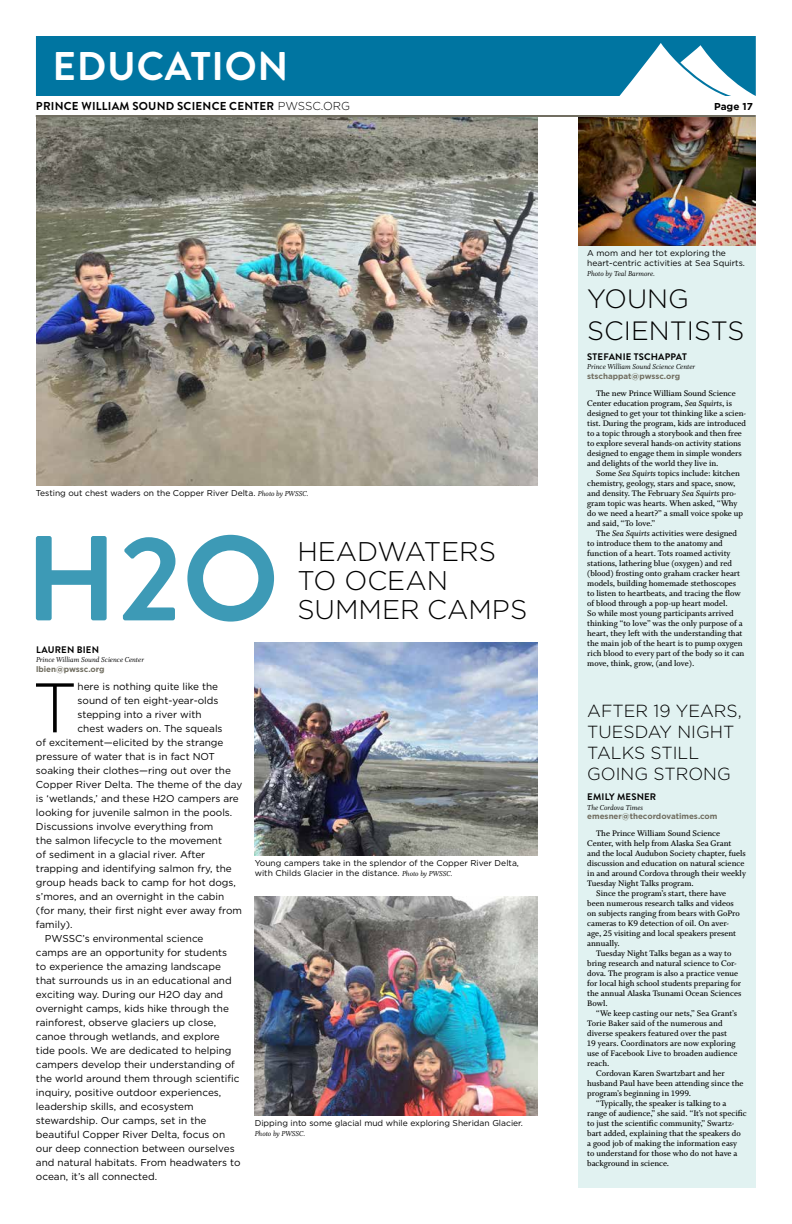
<style>
.page{position:relative;width:792px;height:1224px;background:#fff}
.page>*{position:absolute;margin:0;border:0;box-sizing:border-box;transform-origin:0 0}
.t1{font:700 120.5px "Brandon Grotesque";color:#3d9ab6}
.t2{font:300 70px "Gotham";color:#000}
.t3{font:700 40px "Brandon Grotesque";letter-spacing:.02em;color:#fff}
.t4{font:300 27px/29px "Gotham";color:#000}
.t5{font:300 26.5px/31.8px "Gotham";color:#000}
.t6{font:300 17.5px/21px "Gotham";color:#000}
.t7{font:700 11.5px "Brandon Grotesque";letter-spacing:.02em;color:#000}
.t8{font:10px "Gotham";color:#000}
.t9{font:700 10px "Gotham";color:#000}
.t10{font:700 9.5px "Brandon Grotesque";letter-spacing:.02em;color:#000}
.t11{font:9px/10px "Whitman Semibold LF";color:#000}
.t12{font:8.5px/10px "Gotham";color:#000}
.t13{font:8px "Whitman Italic LF";color:#000}
.t14{font:700 8px "Gotham";color:#716e61}
.s1{font-family:"Gotham";font-weight:300}
.s2{font-family:"Whitman Italic LF";font-size:8px}
.s3{font-family:"Whitman Semibold Italic LF"}
</style>
<div class="page">
<svg style="left:36px;top:36px;width:720px;height:60px;background:#1681a9"></svg>
<hr style="left:36px;top:115px;width:720px;height:2px;background:#716e61">
<div style="left:578px;top:117px;width:178px;height:1071px;background:#e1f2f1"></div>
<img style="left:36px;top:117px;width:501px;height:369px">
<img style="left:255px;top:642px;width:282px;height:214px">
<img style="left:255px;top:896px;width:282px;height:220px">
<img style="left:578px;top:117px;width:178px;height:129px">
<h3 class="t3" style="left:52px;top:38px;width:238px">EDUCATION</h3>
<p class="t7" style="left:36px;top:98px;width:316px">PRINCE WILLIAM SOUND SCIENCE CENTER <span class="s1">PWSSC.ORG</span></p>
<p class="t9" style="left:714px;top:100px;width:40px">Page 17</p>
<p class="t12" style="left:36px;top:488px;width:274px">Testing out chest waders on the Copper River Delta. <span class="s2">Photo by PWSSC.</span></p>
<h1 class="t1" style="left:25px;top:495px;width:255px">H2O</h1>
<h3 class="t4" style="left:297px;top:536px;width:231px">HEADWATERS<br>TO OCEAN<br>SUMMER CAMPS</h3>
<p class="t10" style="left:36px;top:643px;width:64px">LAUREN BIEN</p>
<p class="t13" style="left:36px;top:655px;width:109px">Prince William Sound Science Center</p>
<p class="t14" style="left:36px;top:664px;width:70px">lbien@pwssc.org</p>
<h2 class="t2" style="left:32px;top:663px;width:47px">T</h2>
<p class="t8" style="left:78px;top:680px;width:142px">here is nothing quite like the</p>
<p class="t8" style="left:78px;top:694px;width:142px">sound of ten eight-year-olds</p>
<p class="t8" style="left:78px;top:708px;width:125px">stepping into a river with</p>
<p class="t8" style="left:78px;top:722px;width:147px">chest waders on. The squeals</p>
<p class="t8" style="left:36px;top:736px;width:189px">of excitement—elicited by the strange</p>
<p class="t8" style="left:36px;top:750px;width:181px">pressure of water that is in fact NOT</p>
<p class="t8" style="left:36px;top:764px;width:196px">soaking their clothes—ring out over the</p>
<p class="t8" style="left:36px;top:778px;width:208px">Copper River Delta. The theme of the day</p>
<p class="t8" style="left:36px;top:792px;width:204px">is ‘wetlands,’ and these H2O campers are</p>
<p class="t8" style="left:36px;top:806px;width:198px">looking for juvenile salmon in the pools.</p>
<p class="t8" style="left:36px;top:820px;width:179px">Discussions involve everything from</p>
<p class="t8" style="left:36px;top:834px;width:188px">the salmon lifecycle to the movement</p>
<p class="t8" style="left:36px;top:848px;width:171px">of sediment in a glacial river. After</p>
<p class="t8" style="left:36px;top:862px;width:197px">trapping and identifying salmon fry, the</p>
<p class="t8" style="left:36px;top:876px;width:201px">group heads back to camp for hot dogs,</p>
<p class="t8" style="left:36px;top:890px;width:190px">s’mores, and an overnight in the cabin</p>
<p class="t8" style="left:36px;top:904px;width:208px">(for many, their first night ever away from</p>
<p class="t8" style="left:36px;top:918px;width:38px">family).</p>
<p class="t8" style="left:45px;top:932px;width:160px">PWSSC’s environmental science</p>
<p class="t8" style="left:36px;top:946px;width:193px">camps are an opportunity for students</p>
<p class="t8" style="left:36px;top:960px;width:186px">to experience the amazing landscape</p>
<p class="t8" style="left:36px;top:974px;width:197px">that surrounds us in an educational and</p>
<p class="t8" style="left:36px;top:988px;width:189px">exciting way. During our H2O day and</p>
<p class="t8" style="left:36px;top:1002px;width:195px">overnight camps, kids hike through the</p>
<p class="t8" style="left:36px;top:1016px;width:182px">rainforest, observe glaciers up close,</p>
<p class="t8" style="left:36px;top:1030px;width:185px">canoe through wetlands, and explore</p>
<p class="t8" style="left:36px;top:1044px;width:197px">tide pools. We are dedicated to helping</p>
<p class="t8" style="left:36px;top:1058px;width:200px">campers develop their understanding of</p>
<p class="t8" style="left:36px;top:1072px;width:205px">the world around them through scientific</p>
<p class="t8" style="left:36px;top:1086px;width:187px">inquiry, positive outdoor experiences,</p>
<p class="t8" style="left:36px;top:1100px;width:159px">leadership skills, and ecosystem</p>
<p class="t8" style="left:36px;top:1114px;width:172px">stewardship. Our camps, set in the</p>
<p class="t8" style="left:36px;top:1128px;width:191px">beautiful Copper River Delta, focus on</p>
<p class="t8" style="left:36px;top:1142px;width:200px">our deep connection between ourselves</p>
<p class="t8" style="left:36px;top:1156px;width:206px">and natural habitats. From headwaters to</p>
<p class="t8" style="left:36px;top:1170px;width:123px">ocean, it’s all connected.</p>
<p class="t12" style="left:255px;top:858px;width:266px">Young campers take in the splendor of the Copper River Delta, with Childs Glacier in the distance. <span class="s2">Photo by PWSSC.</span></p>
<p class="t12" style="left:255px;top:1118px;width:270px">Dipping into some glacial mud while exploring Sheridan Glacier.</p>
<p class="t13" style="left:255px;top:1129px;width:52px">Photo by PWSSC.</p>
<p class="t12" style="left:587px;top:248px;width:159px">A mom and her tot exploring the heart-centric activities at Sea Squirts.</p>
<p class="t13" style="left:587px;top:269px;width:69px">Photo by Teal Barmore.</p>
<h3 class="t5" style="left:587px;top:282px;width:159px">YOUNG<br>SCIENTISTS</h3>
<p class="t10" style="left:587px;top:350px;width:101px">STEFANIE TSCHAPPAT</p>
<p class="t13" style="left:587px;top:363px;width:109px">Prince William Sound Science Center</p>
<p class="t14" style="left:587px;top:371px;width:94px">stschappat@pwssc.org</p>
<p class="t11" style="left:587px;top:388px;width:160px;text-indent:9px">The new Prince William Sound Science Center education program, <span class="s3">Sea Squirts</span>, is designed to get your tot thinking like a scien&shy;tist. During the program, kids are introduced to a topic through a storybook and then free to explore several hands-on activity stations designed to engage them in simple wonders and delights of the world they live in.</p>
<p class="t11" style="left:587px;top:468px;width:157px;text-indent:9px">Some <span class="s3">Sea Squirts</span> topics include: kitchen chemistry, geology, stars and space, snow, and density. The February <span class="s3">Sea Squirts</span> pro&shy;gram topic was hearts. When asked, “Why do we need a heart?” a small voice spoke up and said, “To love.”</p>
<p class="t11" style="left:587px;top:528px;width:159px;text-indent:9px">The <span class="s3">Sea Squirts</span> activities were designed to introduce them to the anatomy and function of a heart. Tots roamed activity stations, lathering blue (oxygen) and red (blood) frosting onto graham cracker heart models, building homemade stethoscopes to listen to heartbeats, and tracing the flow of blood through a pop-up heart model.<br>So while most young participants arrived thinking “to love” was the only purpose of a heart, they left with the understanding that the main job of the heart is to pump oxygen rich blood to every part of the body so it can move, think, grow, (and love).</p>
<h3 class="t6" style="left:587px;top:700px;width:156px">AFTER 19 YEARS,<br>TUESDAY NIGHT<br>TALKS STILL<br>GOING STRONG</h3>
<p class="t10" style="left:587px;top:790px;width:71px">EMILY MESNER</p>
<p class="t13" style="left:587px;top:803px;width:57px">The Cordova Times</p>
<p class="t14" style="left:587px;top:811px;width:132px">emesner@thecordovatimes.com</p>
<p class="t11" style="left:596px;top:828px;width:125px">The Prince William Sound Science</p>
<p class="t11" style="left:587px;top:838px;width:146px">Center, with help from Alaska Sea Grant</p>
<p class="t11" style="left:587px;top:848px;width:160px">and the local Audubon Society chapter, fuels</p>
<p class="t11" style="left:587px;top:858px;width:159px">discussion and education on natural science</p>
<p class="t11" style="left:587px;top:868px;width:160px">in and around Cordova through their weekly</p>
<p class="t11" style="left:587px;top:878px;width:108px">Tuesday Night Talks program.</p>
<p class="t11" style="left:596px;top:888px;width:132px">Since the program’s start, there have</p>
<p class="t11" style="left:587px;top:898px;width:148px">been numerous research talks and videos</p>
<p class="t11" style="left:587px;top:908px;width:154px">on subjects ranging from bears with GoPro</p>
<p class="t11" style="left:587px;top:918px;width:143px">cameras to K9 detection of oil. On aver-</p>
<p class="t11" style="left:587px;top:928px;width:150px">age, 25 visiting and local speakers present</p>
<p class="t11" style="left:587px;top:938px;width:34px">annually.</p>
<p class="t11" style="left:596px;top:948px;width:137px">Tuesday Night Talks began as a way to</p>
<p class="t11" style="left:587px;top:958px;width:151px">bring research and natural science to Cor-</p>
<p class="t11" style="left:587px;top:968px;width:152px">dova. The program is also a practice venue</p>
<p class="t11" style="left:587px;top:978px;width:155px">for local high school students preparing for</p>
<p class="t11" style="left:587px;top:988px;width:156px">the annual Alaska Tsunami Ocean Sciences</p>
<p class="t11" style="left:587px;top:998px;width:22px">Bowl.</p>
<p class="t11" style="left:596px;top:1008px;width:142px">“We keep casting our nets,” Sea Grant’s</p>
<p class="t11" style="left:587px;top:1018px;width:137px">Torie Baker said of the numerous and</p>
<p class="t11" style="left:587px;top:1028px;width:141px">diverse speakers featured over the past</p>
<p class="t11" style="left:587px;top:1038px;width:150px">19 years. Coordinators are now exploring</p>
<p class="t11" style="left:587px;top:1048px;width:152px">use of Facebook Live to broaden audience</p>
<p class="t11" style="left:587px;top:1058px;width:24px">reach.</p>
<p class="t11" style="left:596px;top:1068px;width:130px">Cordovan Karen Swartzbart and her</p>
<p class="t11" style="left:587px;top:1078px;width:158px">husband Paul have been attending since the</p>
<p class="t11" style="left:587px;top:1088px;width:105px">program’s beginning in 1999.</p>
<p class="t11" style="left:596px;top:1098px;width:132px">“Typically, the speaker is talking to a</p>
<p class="t11" style="left:587px;top:1108px;width:161px">range of audience,” she said. “It’s not specific</p>
<p class="t11" style="left:587px;top:1118px;width:149px">to just the scientific community,” Swartz-</p>
<p class="t11" style="left:587px;top:1128px;width:155px">bart added, explaining that the speakers do</p>
<p class="t11" style="left:587px;top:1138px;width:151px">a good job of making the information easy</p>
<p class="t11" style="left:587px;top:1148px;width:152px">to understand for those who do not have a</p>
<p class="t11" style="left:587px;top:1158px;width:83px">background in science.</p>
</div>
